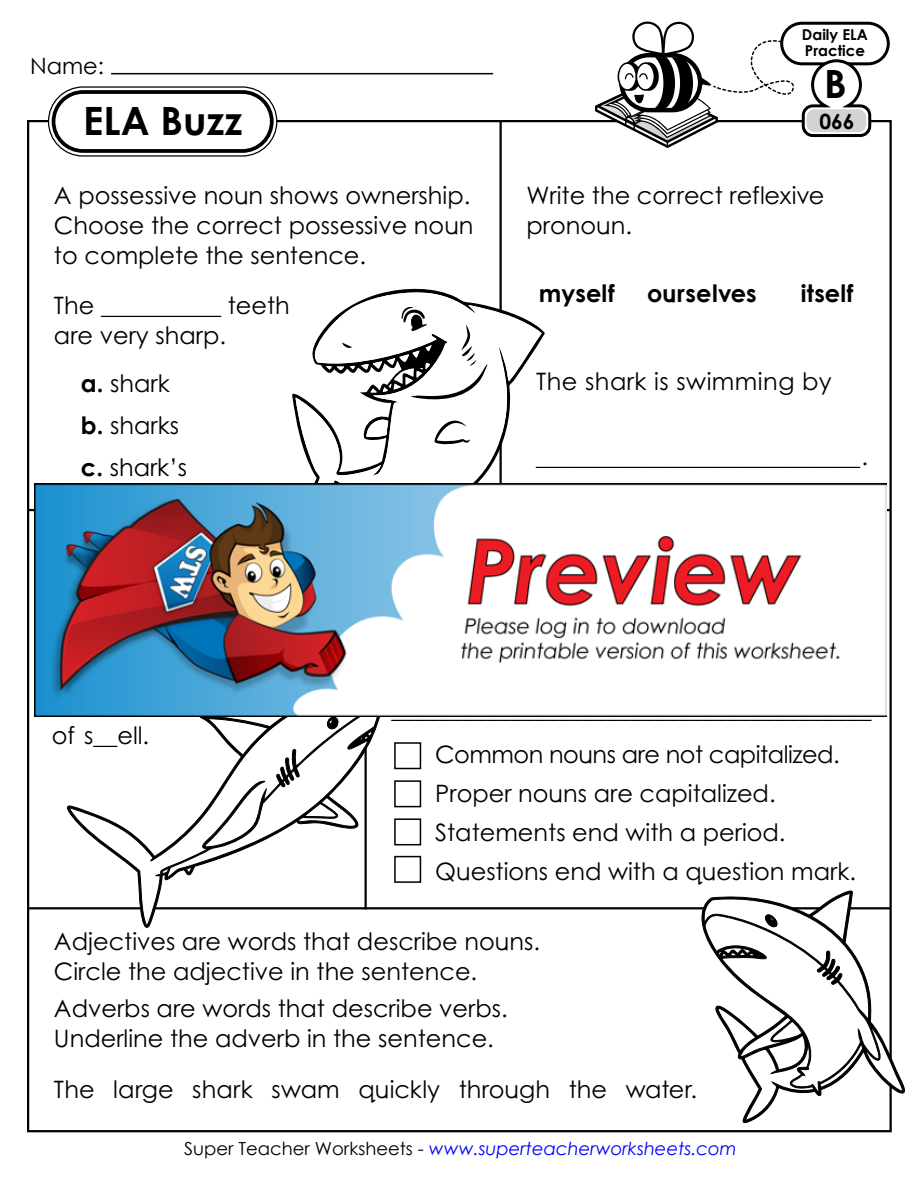
<style>
.page{position:relative;width:918px;height:1188px;background:#fff}
.page>*{position:absolute;margin:0;border:0;box-sizing:border-box;transform-origin:0 0}
.t1{font:700 39px "Century Gothic 2";color:#000}
.t2{font:24px/30px "Century STW4";color:#000}
.t3{font:700 24px "Century STW4";letter-spacing:.01em;color:#000}
.t4{font:24px "Century STW4";letter-spacing:.02em;color:#000}
.t5{font:22.5px "Century Gothic 2";color:#000}
.t6{font:700 21px "Century Gothic 2";color:#000}
.t7{font:italic 18px "Century Gothic 2";color:#00f}
.t8{font:700 15px/15.8px "Century Gothic 2";color:#000}
.s1{font-weight:700}
.s2{font-style:normal;color:#000}
</style>
<div class="page">
<hr style="left:28px;top:907px;width:862px;height:2px;background:#000">
<hr style="left:28px;top:509px;width:862px;height:2px;background:#000">
<hr style="left:500px;top:122px;width:2px;height:388px;background:#000">
<hr style="left:111px;top:73px;width:382px;height:1px;background:#000">
<div style="left:48px;top:87px;width:229px;height:69px;border:8px solid #fff;border-radius:31px"></div>
<div style="left:52px;top:90px;width:222px;height:63px;background:#fff;border-radius:31px"></div>
<div style="left:48px;top:86px;width:229px;height:71px;border:1px solid #000;border-radius:34px"></div>
<div style="left:52px;top:90px;width:222px;height:63px;border:4px solid #000;border-radius:29px"></div>
<div style="left:780px;top:22px;width:110px;height:43px;border:3px solid #000;border-radius:20px"></div>
<svg style="left:595px;top:22px;width:278px;height:126px"></svg>
<div style="left:394px;top:742px;width:27px;height:27px;border:2px solid #000"></div>
<div style="left:394px;top:780px;width:27px;height:27px;border:2px solid #000"></div>
<div style="left:394px;top:818px;width:27px;height:27px;border:2px solid #000"></div>
<div style="left:394px;top:856px;width:27px;height:27px;border:2px solid #000"></div>
<svg style="left:296px;top:290px;width:246px;height:194px"></svg>
<svg style="left:366px;top:420px;width:23px;height:17px"></svg>
<svg style="left:326px;top:366px;width:18px;height:4px"></svg>
<svg style="left:350px;top:366px;width:5px;height:3px"></svg>
<svg style="left:434px;top:419px;width:36px;height:25px"></svg>
<svg style="left:342px;top:343px;width:10px;height:5px"></svg>
<svg style="left:361px;top:306px;width:127px;height:96px"></svg>
<svg style="left:704px;top:893px;width:199px;height:228px"></svg>
<svg style="left:69px;top:716px;width:314px;height:210px"></svg>
<svg style="left:161px;top:716px;width:220px;height:162px"></svg>
<img style="left:35px;top:484px;width:852px;height:232px">
<p class="t5" style="left:30px;top:50px;width:75px">Name:</p>
<h1 class="t1" style="left:83px;top:92px;width:161px">ELA Buzz</h1>
<p class="t2" style="left:54px;top:180px;width:421px">A possessive noun shows ownership.<br>Choose the correct possessive noun to complete the sentence.</p>
<p class="t2" style="left:54px;top:290px;width:237px">The __________ teeth are very sharp.</p>
<p class="t2" style="left:81px;top:362px;width:108px;line-height:42px"><span class="s1">a.</span> shark <span class="s1">b.</span> sharks <span class="s1">c.</span> shark’s</p>
<p class="t8" style="left:802px;top:26px;width:67px">Daily ELA<br>Practice</p>
<h1 class="t1" style="left:824px;top:54px;width:24px">B</h1>
<p class="t6" style="left:819px;top:105px;width:37px">066</p>
<p class="t2" style="left:526px;top:180px;width:300px">Write the correct reflexive pronoun.</p>
<p class="t3" style="left:539px;top:275px;width:77px">myself</p>
<p class="t3" style="left:647px;top:275px;width:111px">ourselves</p>
<p class="t3" style="left:801px;top:275px;width:54px">itself</p>
<p class="t4" style="left:536px;top:364px;width:297px">The shark is swimming by</p>
<p class="t2" style="left:536px;top:440px;width:334px">___________________________.</p>
<p class="t2" style="left:52px;top:720px;width:99px">of s__ell.</p>
<p class="t2" style="left:392px;top:694px;width:481px">________________________________________</p>
<p class="t2" style="left:435px;top:735px;width:422px;line-height:39px">Common nouns are not capitalized.<br>Proper nouns are capitalized.<br>Statements end with a period.<br>Questions end with a question mark.</p>
<p class="t2" style="left:54px;top:925px;width:488px">Adjectives are words that describe nouns.<br>Circle the adjective in the sentence.</p>
<p class="t2" style="left:54px;top:993px;width:455px">Adverbs are words that describe verbs.<br>Underline the adverb in the sentence.</p>
<p class="t2" style="left:54px;top:1074px;width:645px">The large shark swam quickly through the water.</p>
<p class="t7" style="left:184px;top:1136px;width:554px"><span class="s2">Super Teacher Worksheets -</span> www.superteacherworksheets.com</p>
</div>
